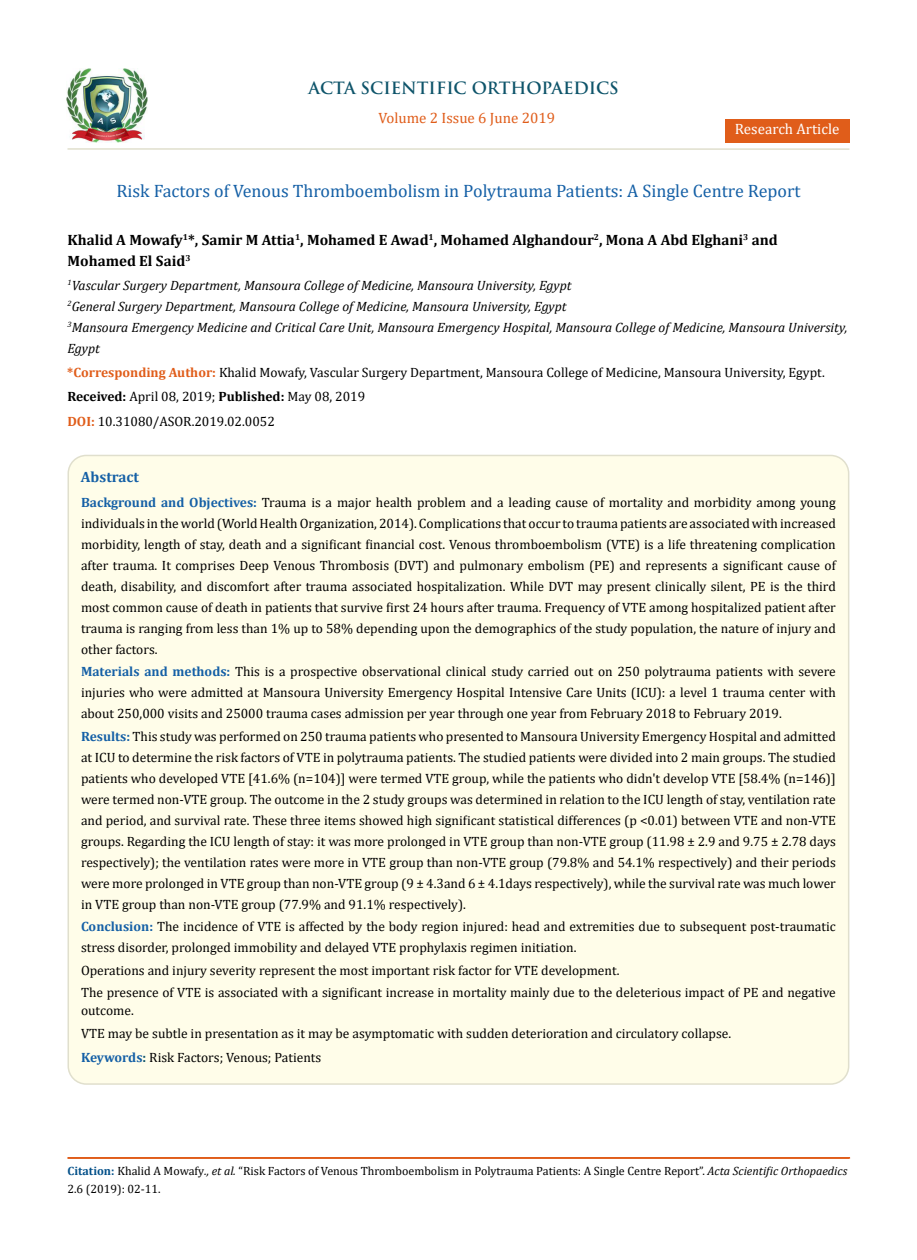
<style>
.page{position:relative;width:917px;height:1260px;background:#fff}
.page>*{position:absolute;margin:0;border:0;box-sizing:border-box;transform-origin:0 0}
.t1{font:18px "Cambria";color:#1560a6}
.t2{font:700 16.5px "Trajan Pro";color:#0e546a}
.t3{font:700 15px/21px "Cambria";color:#000}
.t4{font:15px "Cambria";color:#e05d1a}
.t5{font:15px "Cambria";color:#fff}
.t6{font:700 15px "Cambria";color:#1560a6}
.t7{font:13.5px/21px "Cambria";color:#000;text-align:justify}
.t8{font:italic 13.5px/21px "Cambria";color:#000}
.t9{font:12px/18px "Cambria";color:#000}
.s1{font-weight:700;color:#e05d1a}
.s2{font-weight:700}
.s3{font-weight:700;color:#1560a6}
.s4{font-weight:700;color:#0e546a}
.s5{font-weight:700;color:#035089}
.s6{font-style:italic}
</style>
<div class="page">
<img style="left:67px;top:68px;width:80px;height:74px">
<div style="left:724px;top:119px;width:125px;height:23px;background:#e05d1a"></div>
<div style="left:68px;top:455px;width:780px;height:629px;background:#fffde9;border-radius:18px"></div>
<hr style="left:67px;top:148px;width:782px;height:2px;background:#e0dfcd">
<div style="left:67px;top:1158px;width:782px;height:1px;border:1px solid #e05d1a"></div>
<p class="t2" style="left:308px;top:77px;width:312px">ACTA SCIENTIFIC ORTHOPAEDICS</p>
<p class="t4" style="left:378px;top:109px;width:178px">Volume 2 Issue 6 June 2019</p>
<p class="t5" style="left:735px;top:120px;width:106px">Research Article</p>
<h1 class="t1" style="left:116px;top:180px;width:685px">Risk Factors of Venous Thromboembolism in Polytrauma Patients: A Single Centre Report</h1>
<p class="t3" style="left:67px;top:229px;width:711px">Khalid A Mowafy<sup>1</sup>*, Samir M Attia<sup>1</sup>, Mohamed E Awad<sup>1</sup>, Mohamed Alghandour<sup>2</sup>, Mona A Abd Elghani<sup>3</sup> and<br>Mohamed El Said<sup>3</sup></p>
<p class="t8" style="left:67px;top:274px;width:781px"><sup>1</sup>Vascular Surgery Department, Mansoura College of Medicine, Mansoura University, Egypt<br><sup>2</sup>General Surgery Department, Mansoura College of Medicine, Mansoura University, Egypt<br><sup>3</sup>Mansoura Emergency Medicine and Critical Care Unit, Mansoura Emergency Hospital, Mansoura College of Medicine, Mansoura University, Egypt</p>
<p class="t7" style="left:67px;top:361px;width:759px"><span class="s1">*Corresponding Author:</span> Khalid Mowafy, Vascular Surgery Department, Mansoura College of Medicine, Mansoura University, Egypt.</p>
<p class="t7" style="left:67px;top:386px;width:299px"><span class="s2">Received:</span> April 08, 2019; <span class="s2">Published:</span> May 08, 2019</p>
<p class="t7" style="left:67px;top:410px;width:209px"><span class="s1">DOI:</span> 10.31080/ASOR.2019.02.0052</p>
<p class="t6" style="left:81px;top:467px;width:60px">Abstract</p>
<p class="t7" style="left:81px;top:492px;width:756px"><span class="s3">Background and Objectives:</span> Trauma is a major health problem and a leading cause of mortality and morbidity among young individuals in the world (World Health Organization, 2014). Complications that occur to trauma patients are associated with increased morbidity, length of stay, death and a significant financial cost. Venous thromboembolism (VTE) is a life threatening complication after trauma. It comprises Deep Venous Thrombosis (DVT) and pulmonary embolism (PE) and represents a significant cause of death, disability, and discomfort after trauma associated hospitalization. While DVT may present clinically silent, PE is the third most common cause of death in patients that survive first 24 hours after trauma. Frequency of VTE among hospitalized patient after trauma is ranging from less than 1% up to 58% depending upon the demographics of the study population, the nature of injury and other factors.</p>
<p class="t7" style="left:81px;top:661px;width:756px"><span class="s3">Materials and methods:</span> This is a prospective observational clinical study carried out on 250 polytrauma patients with severe injuries who were admitted at Mansoura University Emergency Hospital Intensive Care Units (ICU): a level 1 trauma center with about 250,000 visits and 25000 trauma cases admission per year through one year from February 2018 to February 2019.</p>
<p class="t7" style="left:81px;top:726px;width:756px"><span class="s3">Results:</span> This study was performed on 250 trauma patients who presented to Mansoura University Emergency Hospital and admitted at ICU to determine the risk factors of VTE in polytrauma patients. The studied patients were divided into 2 main groups. The studied patients who developed VTE [41.6% (n=104)] were termed VTE group, while the patients who didn't develop VTE [58.4% (n=146)] were termed non-VTE group. The outcome in the 2 study groups was determined in relation to the ICU length of stay, ventilation rate and period, and survival rate. These three items showed high significant statistical differences (p &lt;0.01) between VTE and non-VTE groups. Regarding the ICU length of stay: it was more prolonged in VTE group than non-VTE group (11.98 ± 2.9 and 9.75 ± 2.78 days respectively); the ventilation rates were more in VTE group than non-VTE group (79.8% and 54.1% respectively) and their periods were more prolonged in VTE group than non-VTE group (9 ± 4.3and 6 ± 4.1days respectively), while the survival rate was much lower in VTE group than non-VTE group (77.9% and 91.1% respectively).</p>
<p class="t7" style="left:81px;top:916px;width:756px"><span class="s3">Conclusion:</span> The incidence of VTE is affected by the body region injured: head and extremities due to subsequent post-traumatic stress disorder, prolonged immobility and delayed VTE prophylaxis regimen initiation.</p>
<p class="t7" style="left:81px;top:959px;width:756px;line-height:22.5px">Operations and injury severity represent the most important risk factor for VTE development.<br>The presence of VTE is associated with a significant increase in mortality mainly due to the deleterious impact of PE and negative</p>
<p class="t7" style="left:81px;top:1000px;width:651px;line-height:22.5px">outcome.<br>VTE may be subtle in presentation as it may be asymptomatic with sudden deterioration and circulatory collapse.</p>
<p class="t7" style="left:81px;top:1047px;width:242px"><span class="s3">Keywords</span><span class="s4">:</span> Risk Factors; Venous; Patients</p>
<p class="t9" style="left:67px;top:1162px;width:781px"><span class="s5">Citation:</span> Khalid A Mowafy<span class="s6">., et al.</span> “Risk Factors of Venous Thromboembolism in Polytrauma Patients: A Single Centre Report”. <span class="s6">Acta Scientific Orthopaedics<br></span>2.6 (2019): 02-11.</p>
</div>
